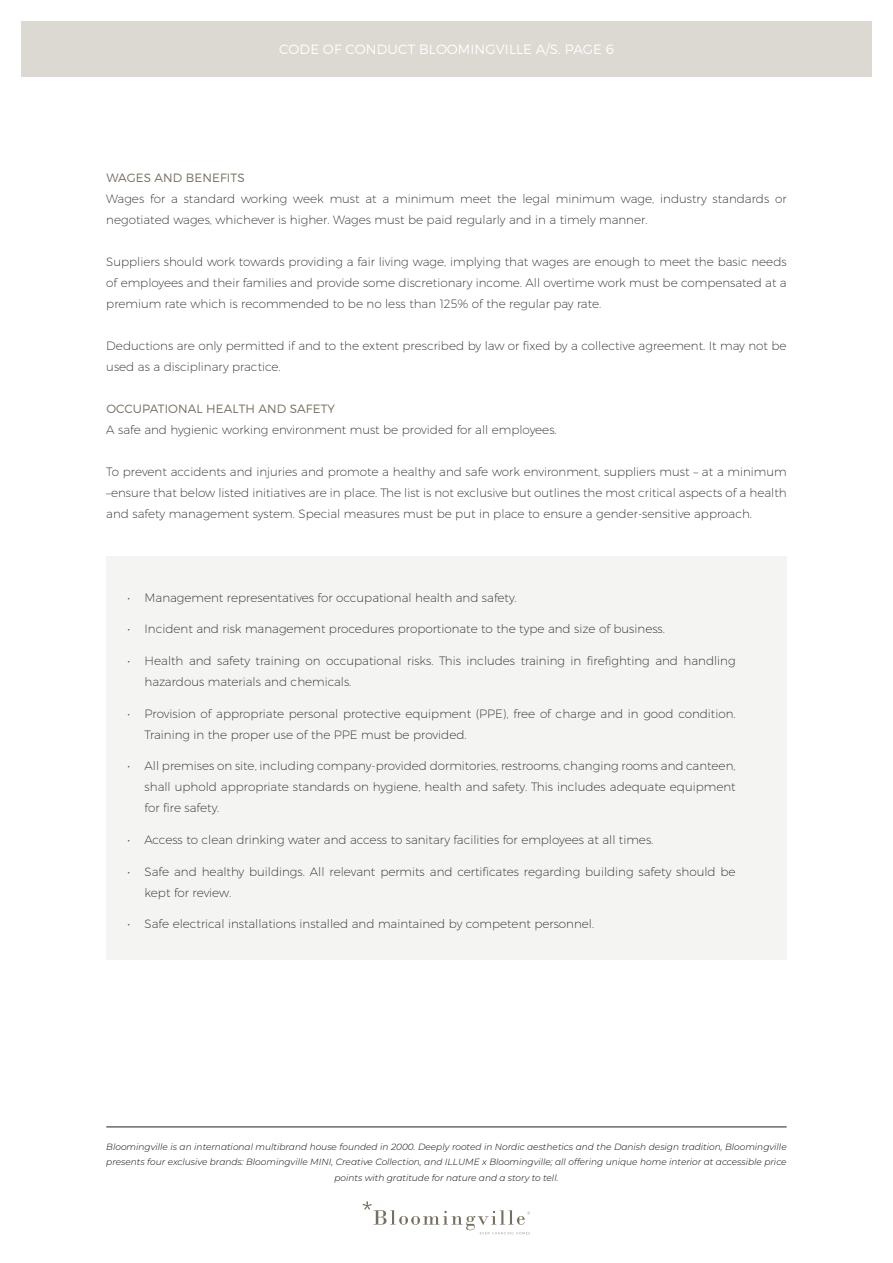
<style>
.page{position:relative;width:893px;height:1263px;background:#fff}
.page>*{position:absolute;margin:0;border:0;box-sizing:border-box;transform-origin:0 0}
.t1{font:300 13.5px "Montserrat";letter-spacing:.01em;color:#fff}
.body{font:200 12px/21px "Montserrat";color:#231f20}
.subheader{font:300 12px "Montserrat";letter-spacing:.01em;color:#766f5f}
.t2{font:italic 300 9px/15.6px "Montserrat";color:#040503;text-align:center}
</style>
<div class="page">
<div style="left:21px;top:21px;width:851px;height:56px;background:#dcd8d2"></div>
<svg style="left:363px;top:1201px;width:167px;height:33px"></svg>
<hr style="left:106px;top:1127px;width:681px;height:1px;background:#231f20">
<div style="left:106px;top:556px;width:681px;height:404px;background:#f4f4f2"></div>
<p class="t1" style="left:279px;top:41px;width:336px">CODE OF CONDUCT BLOOMINGVILLE A/S. PAGE 6</p>
<p class="subheader" style="left:106px;top:170px;width:140px">WAGES AND BENEFITS</p>
<p class="body" style="left:106px;top:188px;width:682px">Wages for a standard working week must at a minimum meet the legal minimum wage, industry standards or negotiated wages, whichever is higher. Wages must be paid regularly and in a timely manner.</p>
<p class="body" style="left:106px;top:251px;width:682px;text-align:justify">Suppliers should work towards providing a fair living wage, implying that wages are enough to meet the basic needs of employees and their families and provide some discretionary income. All overtime work must be compensated at a premium rate which is recommended to be no less than 125% of the regular pay rate.</p>
<p class="body" style="left:106px;top:335px;width:682px">Deductions are only permitted if and to the extent prescribed by law or fixed by a collective agreement. It may not be used as a disciplinary practice.</p>
<p class="subheader" style="left:106px;top:401px;width:230px">OCCUPATIONAL HEALTH AND SAFETY</p>
<p class="body" style="left:106px;top:419px;width:451px">A safe and hygienic working environment must be provided for all employees.</p>
<p class="body" style="left:106px;top:461px;width:682px;text-align:justify">To prevent accidents and injuries and promote a healthy and safe work environment, suppliers must – at a minimum –ensure that below listed initiatives are in place. The list is not exclusive but outlines the most critical aspects of a health and safety management system. Special measures must be put in place to ensure a gender-sensitive approach.</p>
<p class="body" style="left:128px;top:587px;width:389px">• Management representatives for occupational health and safety.</p>
<p class="body" style="left:128px;top:618px;width:538px">• Incident and risk management procedures proportionate to the type and size of business.</p>
<p class="body" style="left:145px;top:650px;width:593px;text-indent:-17px">• Health and safety training on occupational risks. This includes training in firefighting and handling hazardous materials and chemicals.</p>
<p class="body" style="left:145px;top:703px;width:591px;text-indent:-17px">• Provision of appropriate personal protective equipment (PPE), free of charge and in good condition.<br>Training in the proper use of the PPE must be provided.</p>
<p class="body" style="left:145px;top:755px;width:593px;text-align:justify;text-indent:-17px">• All premises on site, including company-provided dormitories, restrooms, changing rooms and canteen, shall uphold appropriate standards on hygiene, health and safety. This includes adequate equipment for fire safety.</p>
<p class="body" style="left:128px;top:829px;width:526px">• Access to clean drinking water and access to sanitary facilities for employees at all times.</p>
<p class="body" style="left:145px;top:860px;width:593px;text-indent:-17px">• Safe and healthy buildings. All relevant permits and certificates regarding building safety should be kept for review.</p>
<p class="body" style="left:128px;top:913px;width:467px">• Safe electrical installations installed and maintained by competent personnel.</p>
<p class="t2" style="left:106px;top:1138px;width:682px">Bloomingville is an international multibrand house founded in 2000. Deeply rooted in Nordic aesthetics and the Danish design tradition, Bloomingville presents four exclusive brands: Bloomingville MINI, Creative Collection, and ILLUME x Bloomingville; all offering unique home interior at accessible price points with gratitude for nature and a story to tell.</p>
</div>
